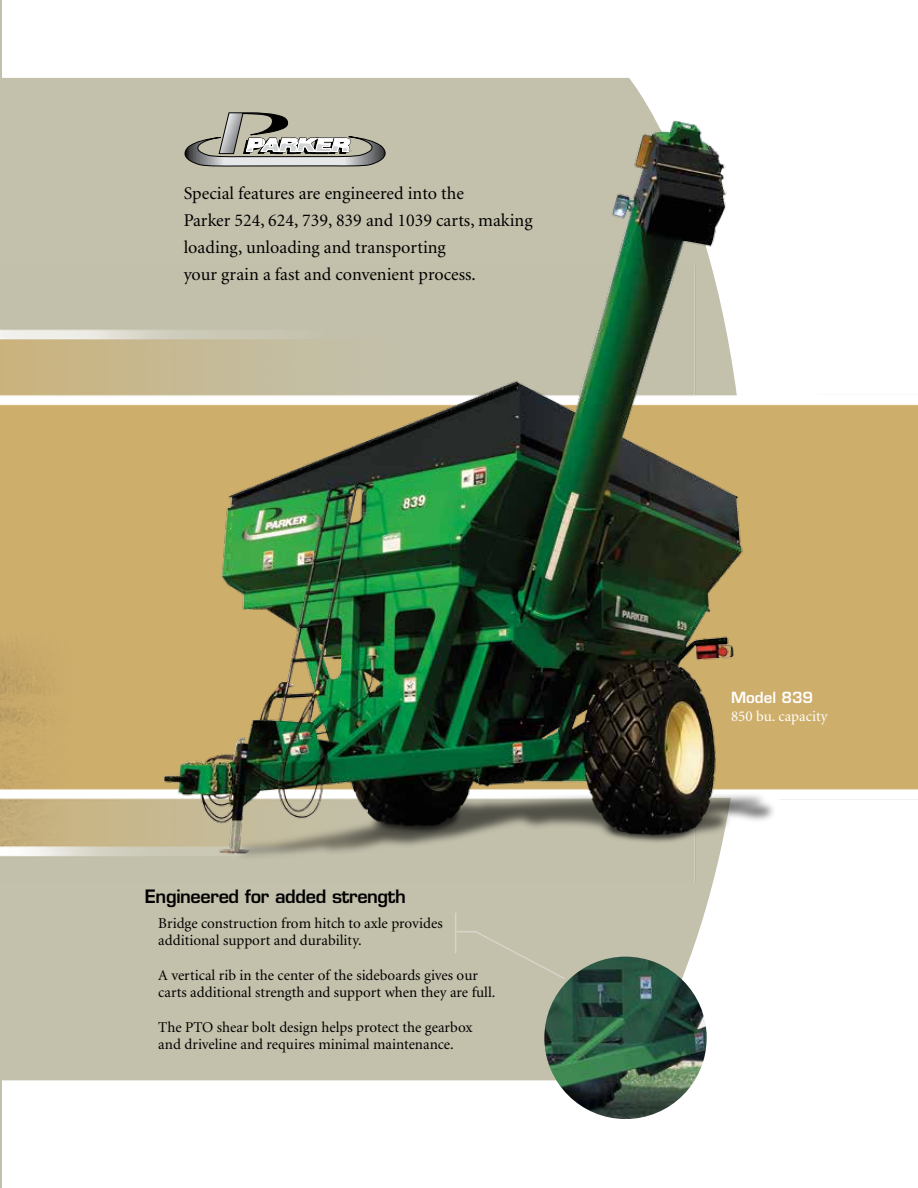
<style>
.page{position:relative;width:918px;height:1188px;background:#fff}
.page>*{position:absolute;margin:0;border:0;box-sizing:border-box;transform-origin:0 0}
.t1{font:18px/27px "Minion";color:#000}
.t2{font:600 18px "Eurostile";letter-spacing:-.02em;color:#000}
.t3{font:15px/17.2px "Minion";color:#000}
.t4{font:15px "Minion";color:#fff}
.t5{font:600 15px "Eurostile";color:#fff}
</style>
<div class="page">
<div style="left:1px;top:1054px;width:704px;height:26px;background:#c3c0ab"></div>
<hr style="left:0;top:0;width:1px;height:1187px;background:#c3c0ab">
<hr style="left:917px;top:0;width:1px;height:1187px;background:#e6e7e8">
<img style="left:0;top:20px;width:918px;height:1034px">
<img style="left:69px;top:93px;width:802px;height:803px">
<svg style="left:185px;top:112px;width:207px;height:56px;background:#adaca0"></svg>
<img style="left:544px;top:956px;width:162px;height:162px;border-radius:81px">
<div style="left:455px;top:930px;width:111px;height:50px;background:#c3c0ab"></div>
<hr style="left:455px;top:912px;width:1px;height:41px;background:#d7d5c7">
<p class="t1" style="left:184px;top:180px;width:350px">Special features are engineered into the<br>Parker 524, 624, 739, 839 and 1039 carts, making loading, unloading and transporting<br>your grain a fast and convenient process.</p>
<p class="t2" style="left:145px;top:885px;width:263px">Engineered for added strength</p>
<p class="t3" style="left:158px;top:915px;width:286px">Bridge construction from hitch to axle provides additional support and durability.</p>
<p class="t3" style="left:158px;top:966px;width:339px">A vertical rib in the center of the sideboards gives our carts additional strength and support when they are full.</p>
<p class="t3" style="left:158px;top:1018px;width:315px">The PTO shear bolt design helps protect the gearbox and driveline and requires minimal maintenance.</p>
<p class="t5" style="left:731px;top:687px;width:84px">Model 839</p>
<p class="t4" style="left:731px;top:708px;width:98px">850 bu. capacity</p>
</div>
